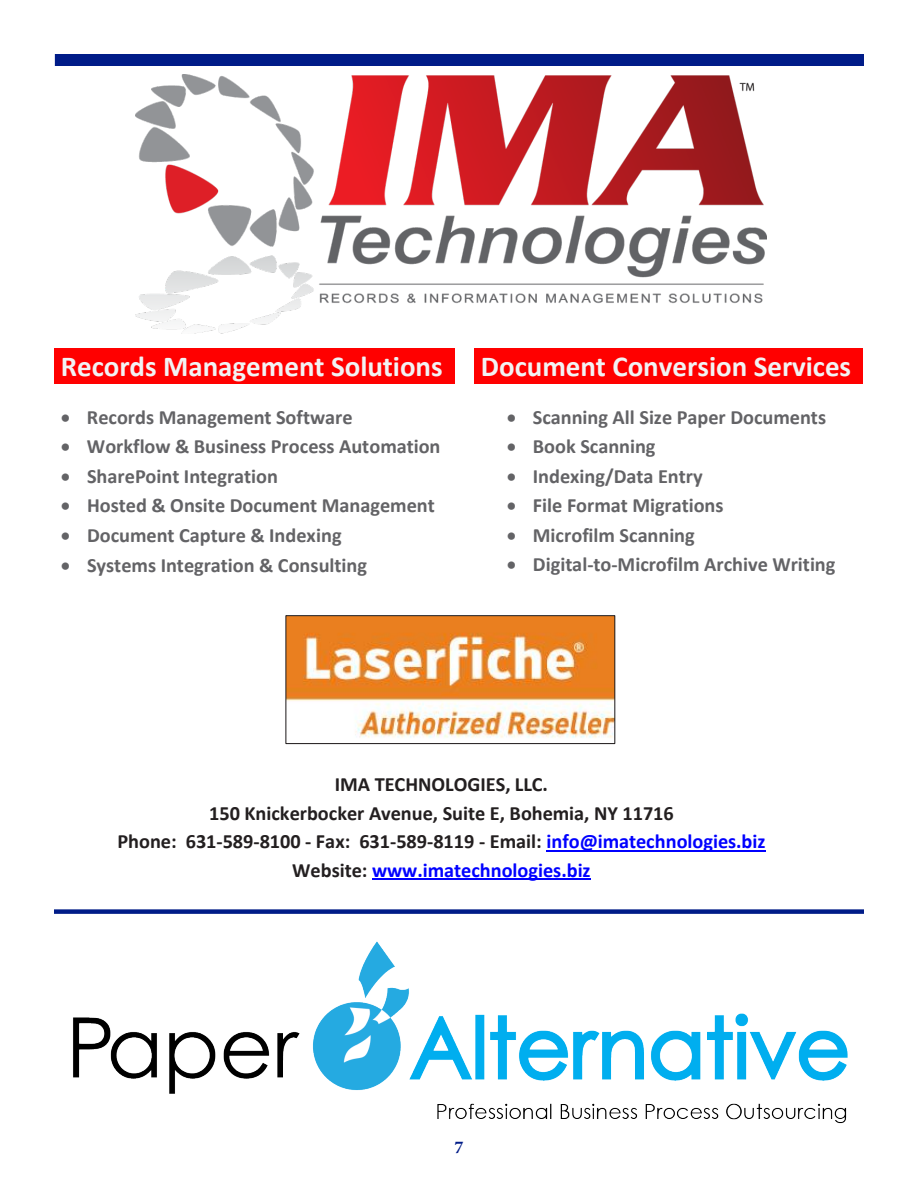
<style>
.page{position:relative;width:918px;height:1188px;background:#fff}
.page>*{position:absolute;margin:0;border:0;box-sizing:border-box;transform-origin:0 0}
.t1{font:700 28.95px "Calibri";color:#f2f3f4}
.t2{font:700 20.25px "Calibri";color:#636366}
.t3{font:700 20.25px/28.3px "Calibri";color:#231f20;text-align:center}
.t4{font:700 18px "Minion Pro";color:#001c88}
.s1{color:#f00}
.s2{color:#00f}
</style>
<div class="page">
<div style="left:54px;top:349px;width:400px;height:35px;background:#f00"></div>
<img style="left:136px;top:74px;width:630px;height:260px">
<div style="left:474px;top:349px;width:389px;height:35px;background:#f00"></div>
<hr style="left:546px;top:851px;width:220px;height:1px;background:#00f">
<hr style="left:372px;top:879px;width:219px;height:1px;background:#00f">
<img style="left:287px;top:617px;width:326px;height:121px">
<div style="left:285px;top:615px;width:330px;height:129px;border:1px solid #231f20"></div>
<img style="left:73px;top:941px;width:775px;height:183px">
<div style="left:54px;top:909px;width:810px;height:5px;background:#001c88"></div>
<div style="left:55px;top:54px;width:809px;height:12px;background:#001c88"></div>
<p class="t1" style="left:61px;top:348px;width:395px">Records Management Solutions<span class="s1">s</span></p>
<p class="t2" style="left:61px;top:404px;width:293px">• Records Management Software</p>
<p class="t2" style="left:61px;top:434px;width:381px">• Workflow &amp; Business Process Automation</p>
<p class="t2" style="left:61px;top:463px;width:219px">• SharePoint Integration</p>
<p class="t2" style="left:61px;top:493px;width:375px">• Hosted &amp; Onsite Document Management</p>
<p class="t2" style="left:61px;top:522px;width:282px">• Document Capture &amp; Indexing</p>
<p class="t2" style="left:61px;top:552px;width:307px">• Systems Integration &amp; Consulting</p>
<p class="t1" style="left:481px;top:348px;width:384px">Document Conversion Services<span class="s1">s</span></p>
<p class="t2" style="left:507px;top:404px;width:321px">• Scanning All Size Paper Documents</p>
<p class="t2" style="left:507px;top:434px;width:150px">• Book Scanning</p>
<p class="t2" style="left:507px;top:463px;width:197px">• Indexing/Data Entry</p>
<p class="t2" style="left:507px;top:493px;width:218px">• File Format Migrations</p>
<p class="t2" style="left:507px;top:522px;width:189px">• Microfilm Scanning</p>
<p class="t2" style="left:507px;top:552px;width:330px">• Digital-to-Microfilm Archive Writing</p>
<p class="t3" style="left:117px;top:771px;width:650px">IMA TECHNOLOGIES, LLC.<br>150 Knickerbocker Avenue, Suite E, Bohemia, NY 11716<br>Phone: 631-589-8100 - Fax: 631-589-8119 - Email: <span class="s2">info@imatechnologies.biz </span>Website: <span class="s2">www.imatechnologies.biz</span></p>
<p class="t4" style="left:454px;top:1135px;width:10px">7</p>
</div>
